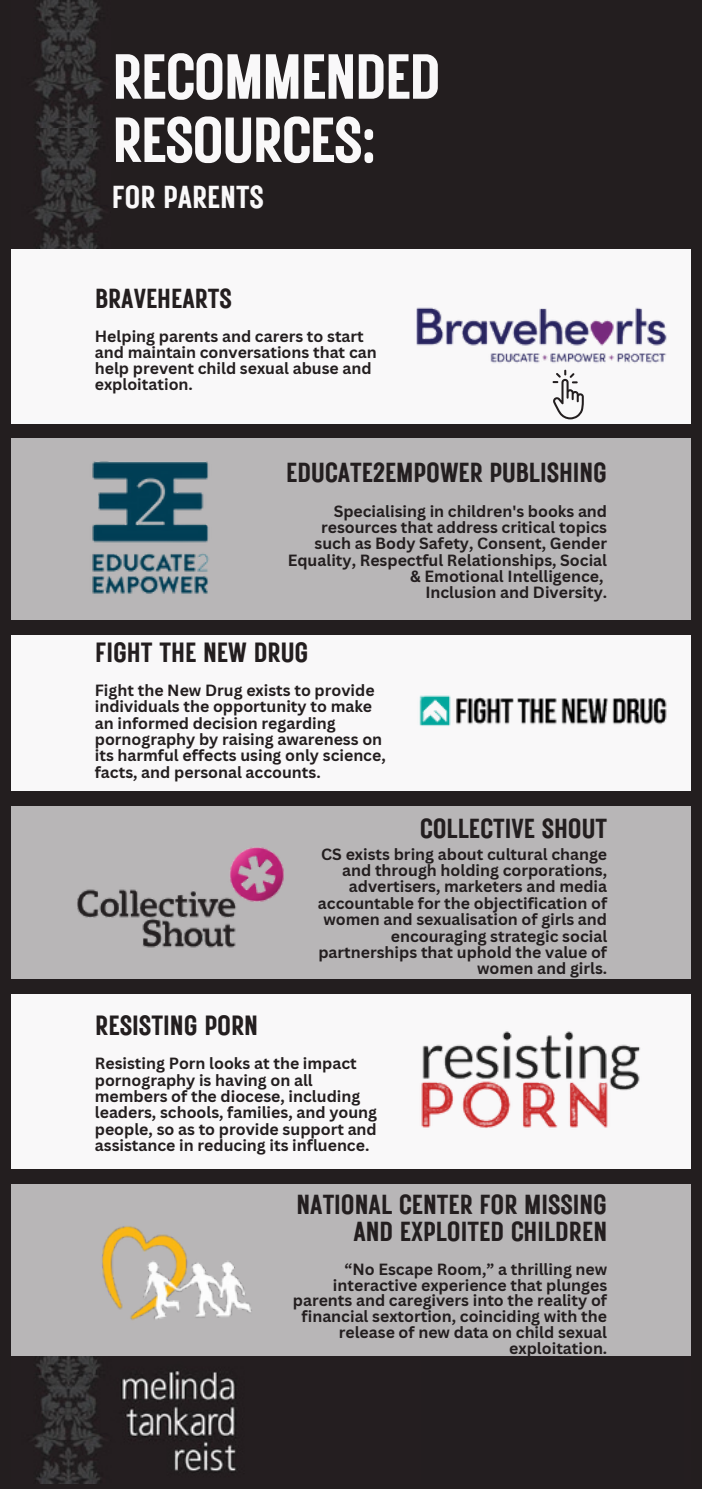
<style>
.page{position:relative;width:702px;height:1489px;background:#fff}
.page>*{position:absolute;margin:0;border:0;box-sizing:border-box;transform-origin:0 0}
.t1{font:63.5px/63.2px "Rustic Printed";letter-spacing:-.05em;color:#f9f8f9}
.t2{font:31.75px "Rustic Printed";letter-spacing:-.025em;color:#f9f8f9}
.t3{font:27.75px "Rustic Printed";letter-spacing:-.025em;color:#231e1f}
.t4{font:27.5px/26.8px "Rustic Printed";letter-spacing:-.025em;color:#231e1f;text-align:right}
.t5{font:700 15.75px/16.2px "Canva Sans";color:#231e1f}
</style>
<div class="page">
<div style="left:0;top:0;width:701px;height:1489px;background:#231e1f"></div>
<img style="left:33px;top:0;width:70px;height:249px">
<div style="left:11px;top:249px;width:679px;height:175px;background:#f9f8f9"></div>
<div style="left:11px;top:438px;width:679px;height:182px;background:#b8b6b7"></div>
<div style="left:11px;top:635px;width:679px;height:155px;background:#f9f8f9"></div>
<div style="left:11px;top:806px;width:679px;height:173px;background:#b8b6b7"></div>
<div style="left:11px;top:994px;width:679px;height:175px;background:#f9f8f9"></div>
<div style="left:11px;top:1184px;width:679px;height:176px;background:#b8b6b7"></div>
<svg style="left:552px;top:373px;width:31px;height:46px"></svg>
<img style="left:11px;top:1356px;width:679px;height:128px">
<div style="left:421px;top:1360px;width:262px;height:124px;background:#231e20"></div>
<img style="left:416px;top:307px;width:251px;height:66px">
<img style="left:92px;top:461px;width:117px;height:133px">
<img style="left:419px;top:695px;width:248px;height:31px">
<img style="left:77px;top:847px;width:207px;height:101px">
<img style="left:421px;top:1031px;width:220px;height:97px">
<img style="left:102px;top:1225px;width:150px;height:96px">
<h4 class="t1" style="left:111px;top:43px;width:331px">RECOMMENDED<br>RESOURCES:</h4>
<h2 class="t2" style="left:111px;top:176px;width:154px">FOR PARENTS</h2>
<h3 class="t4" style="left:95px;top:285px;width:139px">BRAVEHEARTS</h3>
<p class="t5" style="left:95px;top:328px;width:283px">Helping parents and carers to start and maintain conversations that can help prevent child sexual abuse and exploitation.</p>
<p class="t4" style="left:286px;top:459px;width:323px">EDUCATE2EMPOWER PUBLISHING</p>
<p class="t5" style="left:287px;top:502px;width:321px;text-align:right">Specialising in children's books and resources that address critical topics such as Body Safety, Consent, Gender Equality, Respectful Relationships, Social &amp; Emotional Intelligence,<br>Inclusion and Diversity.</p>
<p class="t3" style="left:95px;top:633px;width:215px">FIGHT THE NEW DRUG</p>
<h1 class="t5" style="left:95px;top:682px;width:292px">Fight the New Drug exists to provide individuals the opportunity to make an informed decision regarding pornography by raising awareness on its harmful effects using only science, facts, and personal accounts.</h1>
<h3 class="t4" style="left:419px;top:815px;width:189px">COLLECTIVE SHOUT</h3>
<h2 class="t3" style="left:95px;top:1007px;width:165px">RESISTING PORN</h2>
<h2 class="t5" style="left:318px;top:845px;width:291px;text-align:right">CS exists bring about cultural change and through holding corporations, advertisers, marketers and media accountable for the objectification of women and sexualisation of girls and encouraging strategic social partnerships that uphold the value of women and girls.</h2>
<p class="t5" style="left:95px;top:1055px;width:283px">Resisting Porn looks at the impact pornography is having on all members of the diocese, including leaders, schools, families, and young people, so as to provide support and assistance in reducing its influence.</p>
<p class="t4" style="left:296px;top:1190px;width:312px">NATIONAL CENTER FOR MISSING<br>AND EXPLOITED CHILDREN</p>
<p class="t5" style="left:293px;top:1261px;width:316px;text-align:right">“No Escape Room,” a thrilling new interactive experience that plunges parents and caregivers into the reality of financial sextortion, coinciding with the release of new data on child sexual exploitation.</p>
</div>
